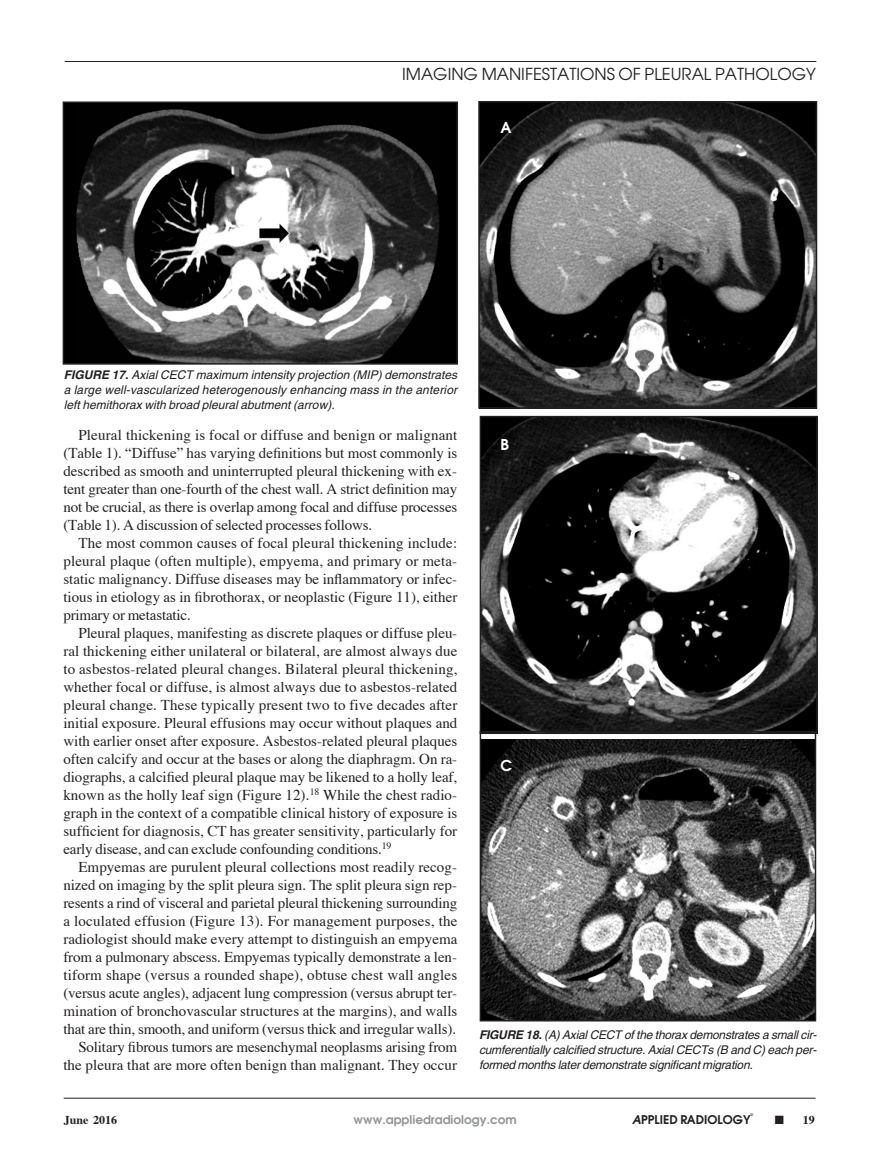
<style>
.page{position:relative;width:878px;height:1175px;background:#fff}
.page>*{position:absolute;margin:0;border:0;box-sizing:border-box;transform-origin:0 0}
.t1{font:16.5px "Avant Garde";color:#231f20}
.Article_body_copy{font:15px/18px "Times";letter-spacing:-.01em;color:#231f20;text-align:justify}
.figure_labels{font:600 15px "Avant Garde";color:#fff}
.Article_fig_caption{font:italic 12px/15px "Helvetica";letter-spacing:-.01em;color:#231f20;text-align:justify}
.t2{font:600 12px "Avant Garde";color:#939598}
.t3{font:600 12px "Avant Garde";color:#231f20}
.t4{font:700 12px "Times";color:#231f20}
.t5{font:600 3.75px "Avant Garde";color:#231f20}
.s1{font-weight:700}
.s2{font-style:italic}
</style>
<div class="page">
<hr style="left:64px;top:1097px;width:751px;height:1px;background:#231f20">
<hr style="left:65px;top:61px;width:751px;height:1px;background:#231f20">
<img style="left:66px;top:104px;width:389px;height:257px">
<div style="left:63px;top:101px;width:395px;height:263px;border:2px solid #231f20"></div>
<img style="left:481px;top:104px;width:333px;height:302px">
<div style="left:478px;top:101px;width:339px;height:308px;border:2px solid #231f20"></div>
<img style="left:482px;top:419px;width:332px;height:312px">
<div style="left:479px;top:416px;width:338px;height:318px;border:2px solid #231f20"></div>
<img style="left:482px;top:739px;width:331px;height:279px">
<div style="left:479px;top:731px;width:337px;height:290px;border:2px solid #231f20"></div>
<p class="t1" style="left:402px;top:63px;width:415px">IMAGING MANIFESTATIONS OF PLEURAL PATHOLOGY</p>
<p class="figure_labels" style="left:500px;top:117px;width:13px">A</p>
<p class="Article_fig_caption" style="left:64px;top:367px;width:395px"><span class="s1">FIGURE 17.</span> Axial CECT maximum intensity projection (MIP) demonstrates a large well-vascularized heterogenously enhancing mass in the anterior left hemithorax with broad pleural abutment (arrow).</p>
<p class="Article_body_copy" style="left:63px;top:424px;width:395px;text-indent:15px">Pleural thickening is focal or diffuse and benign or malignant (Table 1). “Diffuse” has varying definitions but most commonly is described as smooth and uninterrupted pleural thickening with ex&shy;tent greater than one-fourth of the chest wall. A strict definition may not be crucial, as there is overlap among focal and diffuse processes (Table 1). A discussion of selected processes follows.</p>
<p class="Article_body_copy" style="left:63px;top:532px;width:395px;text-indent:15px">The most common causes of focal pleural thickening include: pleural plaque (often multiple), empyema, and primary or meta&shy;static malignancy. Diffuse diseases may be inflammatory or infec&shy;tious in etiology as in fibrothorax, or neoplastic (Figure 11), either primary or metastatic.</p>
<p class="Article_body_copy" style="left:63px;top:622px;width:395px;text-indent:15px">Pleural plaques, manifesting as discrete plaques or diffuse pleu&shy;ral thickening either unilateral or bilateral, are almost always due to asbestos-related pleural changes. Bilateral pleural thickening, whether focal or diffuse, is almost always due to asbestos-related pleural change. These typically present two to five decades after initial exposure. Pleural effusions may occur without plaques and with earlier onset after exposure. Asbestos-related pleural plaques often calcify and occur at the bases or along the diaphragm. On ra&shy;diographs, a calcified pleural plaque may be likened to a holly leaf, known as the holly leaf sign (Figure 12).<sup>18</sup> While the chest radio&shy;graph in the context of a compatible clinical history of exposure is sufficient for diagnosis, CT has greater sensitivity, particularly for early disease, and can exclude confounding conditions.<sup>19</sup></p>
<p class="Article_body_copy" style="left:63px;top:856px;width:395px;text-indent:15px">Empyemas are purulent pleural collections most readily recog&shy;nized on imaging by the split pleura sign. The split pleura sign rep&shy;resents a rind of visceral and parietal pleural thickening surrounding a loculated effusion (Figure 13). For management purposes, the radiologist should make every attempt to distinguish an empyema from a pulmonary abscess. Empyemas typically demonstrate a len&shy;tiform shape (versus a rounded shape), obtuse chest wall angles (versus acute angles), adjacent lung compression (versus abrupt ter&shy;mination of bronchovascular structures at the margins), and walls that are thin, smooth, and uniform (versus thick and irregular walls).</p>
<p class="Article_body_copy" style="left:63px;top:1036px;width:395px;text-align:right">Solitary fibrous tumors are mesenchymal neoplasms arising from the pleura that are more often benign than malignant. They occur</p>
<p class="figure_labels" style="left:500px;top:435px;width:10px">B</p>
<p class="figure_labels" style="left:500px;top:756px;width:13px">C</p>
<p class="Article_fig_caption" style="left:479px;top:1027px;width:339px"><span class="s1">FIGURE 18.</span> (A) Axial CECT of the thorax demonstrates a small cir&shy;cumferentially calcified structure. Axial CECTs (B and C) each per&shy;formed months later demonstrate significant migration.</p>
<p class="t5" style="left:750px;top:1111px;width:4px">©</p>
<p class="t2" style="left:353px;top:1112px;width:164px">www.appliedradiology.com</p>
<p class="t3" style="left:632px;top:1112px;width:120px"><span class="s2">A</span>PPLIED RADIOLOGY</p>
<p class="t4" style="left:64px;top:1108px;width:55px">June 2016</p>
<p class="t4" style="left:774px;top:1108px;width:41px">■ 19</p>
</div>
